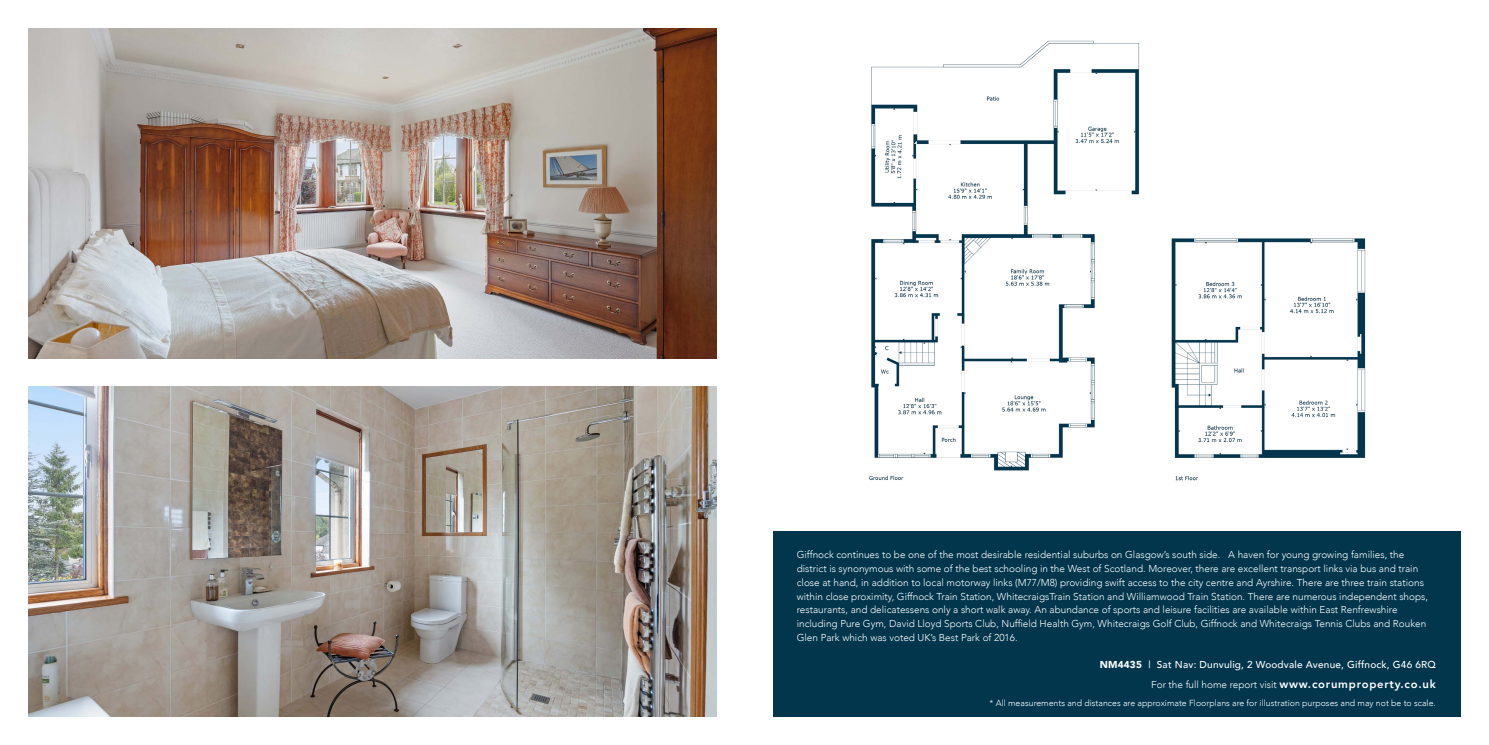
<style>
.page{position:relative;width:1489px;height:745px;background:#fff}
.page>*{position:absolute;margin:0;border:0;box-sizing:border-box;transform-origin:0 0}
.t1{font:300 10px/13.8px "Avenir";color:#fff}
.t2{font:500 10px/20px "Avenir";letter-spacing:.02em;color:#fff;text-align:right}
.t3{font:300 8.75px "Avenir";color:#fff}
.s1{font-weight:900}
.s2{font-weight:300}
.s3{font-weight:800;font-size:11.25px}
</style>
<div class="page">
<img style="left:28px;top:28px;width:688px;height:330px">
<img style="left:28px;top:386px;width:688px;height:330px">
<img style="left:869px;top:40px;width:497px;height:441px">
<div style="left:772px;top:531px;width:688px;height:185px;background:#01364d"></div>
<p class="t1" style="left:796px;top:547px;width:632px">Giffnock continues to be one of the most desirable residential suburbs on Glasgow’s south side. A haven for young growing families, the district is synonymous with some of the best schooling in the West of Scotland. Moreover, there are excellent transport links via bus and train close at hand, in addition to local motorway links (M77/M8) providing swift access to the city centre and Ayrshire. There are three train stations within close proximity, Giffnock Train Station, WhitecraigsTrain Station and Williamwood Train Station. There are numerous independent shops, restaurants, and delicatessens only a short walk away. An abundance of sports and leisure facilities are available within East Renfrewshire including Pure Gym, David Lloyd Sports Club, Nuffield Health Gym, Whitecraigs Golf Club, Giffnock and Whitecraigs Tennis Clubs and Rouken Glen Park which was voted UK’s Best Park of 2016.</p>
<p class="t2" style="left:1099px;top:653px;width:337px"><span class="s1">NM4435</span> | Sat Nav: Dunvulig, 2 Woodvale Avenue, Giffnock, G46 6RQ<br><span class="s2">For the full home report visit</span> <span class="s3">www.corumproperty.co.uk</span></p>
<p class="t3" style="left:989px;top:697px;width:448px">* All measurements and distances are approximate Floorplans are for illustration purposes and may not be to scale.</p>
</div>
